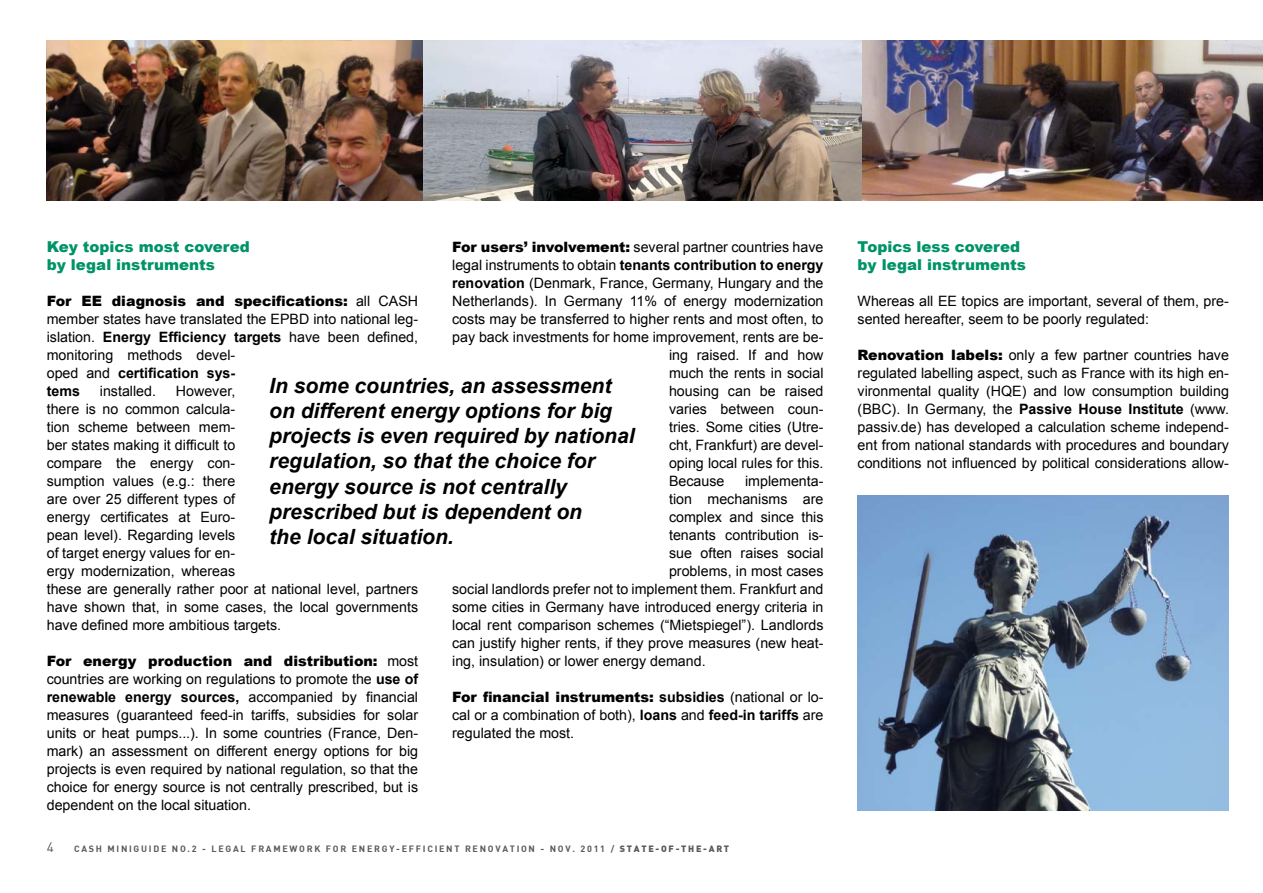
<style>
.page{position:relative;width:1263px;height:893px;background:#fff}
.page>*{position:absolute;margin:0;border:0;box-sizing:border-box;transform-origin:0 0}
.EXERGUE_2{font:italic 700 21px/25.2px "Arial";color:#000}
.TITRE_2{font:900 15px/18px "Arial";color:#009367}
.TEXTE_COURANT{font:14.25px/18px "Arial";color:#000}
.TEXTE_COURANT-2{font:700 14.25px "Arial";color:#000}
.t1{font:13.5px "DIN";color:#58585a}
.t2{font:9px "DIN Bold";letter-spacing:.19em;color:#58585a}
.s1{font-weight:900}
.s2{font-weight:700}
.s3{font-weight:400}
.s4{font-family:"DIN";font-weight:900}
</style>
<div class="page">
<img style="left:857px;top:496px;width:372px;height:314px">
<img style="left:47px;top:40px;width:1216px;height:160px">
<p class="TITRE_2" style="left:47px;top:237px;width:204px">Key topics most covered by legal instruments</p>
<p class="TEXTE_COURANT" style="left:47px;top:292px;width:373px"><span class="s1">For EE diagnosis and specifications:</span> all CASH member states have translated the EPBD into national leg&shy;islation. <span class="s2">Energy Efficiency targets</span> have been defined, monitoring methods devel-<br>oped and <span class="s2">certification sys-<br>tems</span></p>
<p class="TEXTE_COURANT" style="left:452px;top:238px;width:373px"><span class="s1">For users’ involvement:</span> several partner countries have</p>
<p class="TEXTE_COURANT-2" style="left:452px;top:256px;width:373px"><span class="s3">legal instruments to obtain</span> tenants contribution to energy</p>
<p class="TEXTE_COURANT" style="left:452px;top:274px;width:373px"><span class="s2">renovation</span> (Denmark, France, Germany, Hungary and the</p>
<p class="TEXTE_COURANT" style="left:452px;top:292px;width:373px">Netherlands). In Germany 11% of energy modernization</p>
<p class="TEXTE_COURANT" style="left:452px;top:310px;width:373px">costs may be transferred to higher rents and most often, to</p>
<p class="TEXTE_COURANT" style="left:452px;top:328px;width:373px">pay back investments for home improvement, rents are be-</p>
<p class="TEXTE_COURANT" style="left:669px;top:346px;width:156px">ing raised. If and how</p>
<p class="TEXTE_COURANT" style="left:669px;top:364px;width:156px">much the rents in social</p>
<p class="TEXTE_COURANT" style="left:669px;top:382px;width:156px">housing can be raised</p>
<p class="TEXTE_COURANT" style="left:669px;top:400px;width:156px">varies between coun-</p>
<p class="TEXTE_COURANT" style="left:669px;top:418px;width:156px">tries. Some cities (Utre-</p>
<p class="TEXTE_COURANT" style="left:669px;top:436px;width:156px">cht, Frankfurt) are devel-</p>
<p class="TEXTE_COURANT" style="left:669px;top:454px;width:156px">oping local rules for this.</p>
<p class="TEXTE_COURANT" style="left:669px;top:472px;width:57px">Because</p>
<p class="TEXTE_COURANT" style="left:745px;top:472px;width:80px">implementa-</p>
<p class="TEXTE_COURANT" style="left:669px;top:490px;width:156px">tion mechanisms are</p>
<p class="TEXTE_COURANT" style="left:669px;top:508px;width:156px">complex and since this</p>
<p class="TEXTE_COURANT" style="left:669px;top:526px;width:156px">tenants contribution is-</p>
<p class="TEXTE_COURANT" style="left:669px;top:544px;width:156px">sue often raises social</p>
<p class="TEXTE_COURANT" style="left:669px;top:562px;width:156px">problems, in most cases</p>
<p class="TEXTE_COURANT" style="left:452px;top:580px;width:373px">social landlords prefer not to implement them. Frankfurt and</p>
<p class="TEXTE_COURANT" style="left:452px;top:598px;width:373px">some cities in Germany have introduced energy criteria in</p>
<p class="TEXTE_COURANT" style="left:452px;top:616px;width:373px">local rent comparison schemes (“Mietspiegel”). Landlords</p>
<p class="TEXTE_COURANT" style="left:452px;top:634px;width:373px">can justify higher rents, if they prove measures (new heat-</p>
<p class="TEXTE_COURANT" style="left:452px;top:652px;width:255px">ing, insulation) or lower energy demand.</p>
<p class="TEXTE_COURANT" style="left:452px;top:688px;width:373px;text-align:justify"><span class="s1">For financial instruments:</span> <span class="s2">subsidies</span> (national or lo&shy;cal or a combination of both), <span class="s2">loans</span> and <span class="s2">feed-in tariffs</span> are regulated the most.</p>
<p class="EXERGUE_2" style="left:269px;top:374px;width:367px">In some countries, an assessment on different energy options for big projects is even required by national regulation, so that the choice for energy source is not centrally prescribed but is dependent on<br>the local situation.</p>
<p class="TEXTE_COURANT" style="left:47px;top:382px;width:373px;text-indent:129px">However,<br>there is no common calcula-<br>tion scheme between mem-<br>ber states making it difficult to<br>compare the energy con-<br>sumption values (e.g.: there<br>are over 25 different types of<br>energy certificates at Euro-<br>pean level). Regarding levels<br>of target energy values for en-<br>ergy modernization, whereas<br>these are generally rather poor at national level, partners have shown that, in some cases, the local governments have defined more ambitious targets.</p>
<p class="TEXTE_COURANT" style="left:47px;top:652px;width:373px;text-align:justify"><span class="s1">For energy production and distribution:</span> most countries are working on regulations to promote the <span class="s2">use of renewable energy sources,</span> accompanied by financial measures (guaranteed feed-in tariffs, subsidies for solar units or heat pumps...). In some countries (France, Den&shy;mark) an assessment on different energy options for big projects is even required by national regulation, so that the choice for energy source is not centrally prescribed, but is dependent on the local situation.</p>
<p class="TEXTE_COURANT" style="left:100px;top:382px;width:58px">installed.</p>
<p class="t1" style="left:47px;top:839px;width:9px">4</p>
<p class="t2" style="left:74px;top:843px;width:656px">CASH MINIGUIDE NO.2 - LEGAL FRAMEWORK FOR ENERGY-EFFICIENT RENOVATION - NOV. 2011 / <span class="s4">STATE-OF-THE-ART</span></p>
<p class="TITRE_2" style="left:857px;top:237px;width:170px">Topics less covered by legal instruments</p>
<p class="TEXTE_COURANT" style="left:857px;top:292px;width:373px">Whereas all EE topics are important, several of them, pre&shy;sented hereafter, seem to be poorly regulated:</p>
<p class="TEXTE_COURANT" style="left:857px;top:346px;width:373px;text-align:justify"><span class="s1">Renovation labels:</span> only a few partner countries have regulated labelling aspect, such as France with its high en&shy;vironmental quality (HQE) and low consumption building (BBC). In Germany, the <span class="s2">Passive House Institute</span> (www. passiv.de) has developed a calculation scheme independ&shy;ent from national standards with procedures and boundary conditions not influenced by political considerations allow-</p>
</div>
